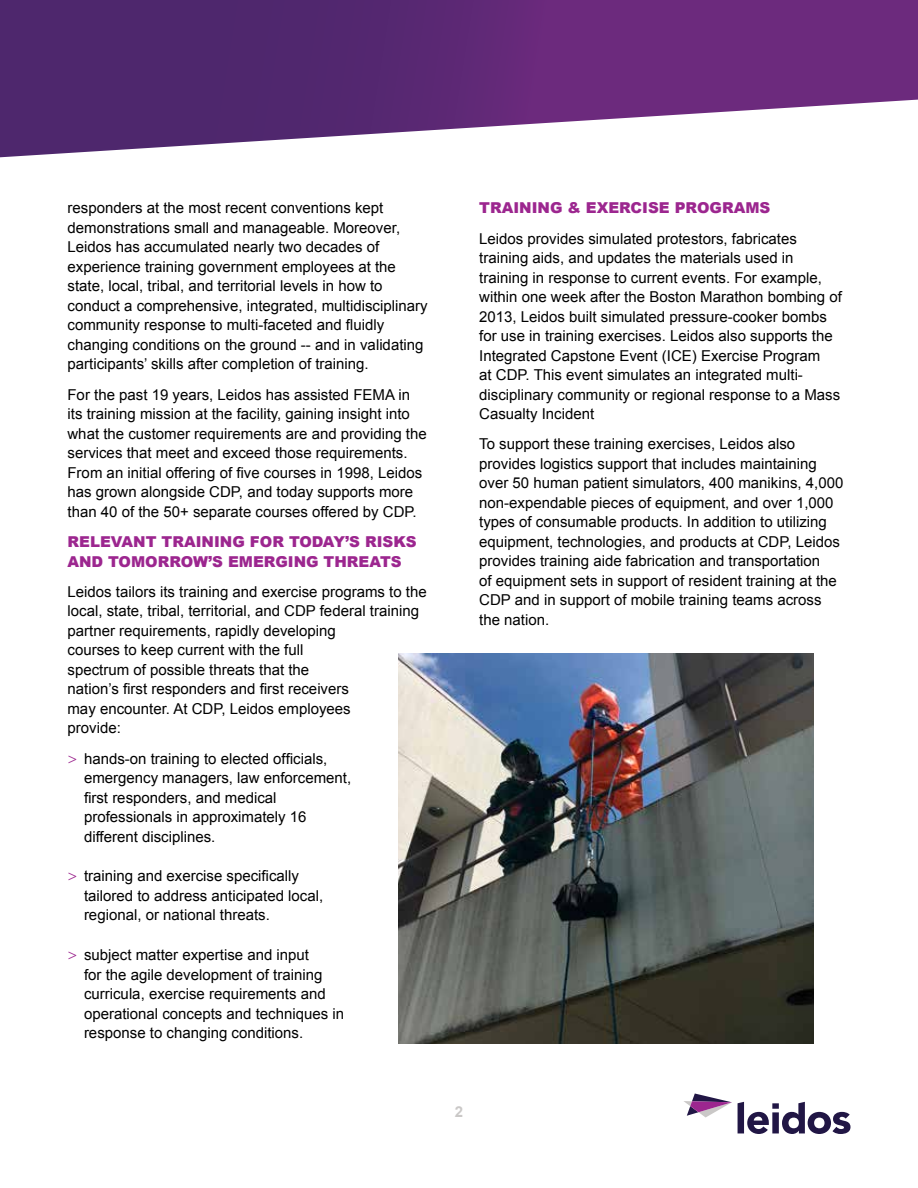
<style>
.page{position:relative;width:918px;height:1188px;background:#fff}
.page>*{position:absolute;margin:0;border:0;box-sizing:border-box;transform-origin:0 0}
.t1{font:15px/19.5px "Arial";color:#000}
.t2{font:900 15px/19.5px "Arial";color:#9c268f}
.t3{font:700 15px "Arial";color:#cac8c7}
.s1{font-family:"Avenir LT";color:#9c268f}
</style>
<div class="page">
<svg style="left:738px;top:1102px;width:112px;height:32px"></svg>
<svg style="left:684px;top:1094px;width:48px;height:24px"></svg>
<svg style="left:0;top:0;width:918px;height:157px"></svg>
<img style="left:399px;top:653px;width:414px;height:390px">
<p class="t1" style="left:68px;top:199px;width:362px">responders at the most recent conventions kept demonstrations small and manageable. Moreover, Leidos has accumulated nearly two decades of experience training government employees at the state, local, tribal, and territorial levels in how to conduct a comprehensive, integrated, multidisciplinary community response to multi-faceted and fluidly changing conditions on the ground -- and in validating participants’ skills after completion of training.</p>
<p class="t1" style="left:68px;top:385px;width:361px">For the past 19 years, Leidos has assisted FEMA in its training mission at the facility, gaining insight into what the customer requirements are and providing the services that meet and exceed those requirements.<br>From an initial offering of five courses in 1998, Leidos has grown alongside CDP, and today supports more than 40 of the 50+ separate courses offered by CDP.</p>
<p class="t2" style="left:68px;top:531px;width:351px">RELEVANT TRAINING FOR TODAY’S RISKS<br>AND TOMORROW’S EMERGING THREATS</p>
<p class="t1" style="left:68px;top:582px;width:361px">Leidos tailors its training and exercise programs to the local, state, tribal, territorial, and CDP federal training partner requirements, rapidly developing<br>courses to keep current with the full<br>spectrum of possible threats that the<br>nation’s first responders and first receivers<br>may encounter. At CDP, Leidos employees<br>provide:</p>
<p class="t1" style="left:84px;top:749px;width:269px;text-indent:-16px"><span class="s1">&gt;</span> hands-on training to elected officials, emergency managers, law enforcement, first responders, and medical professionals in approximately 16 different disciplines.</p>
<p class="t1" style="left:84px;top:867px;width:241px;text-indent:-16px"><span class="s1">&gt;</span> training and exercise specifically tailored to address anticipated local, regional, or national threats.</p>
<p class="t1" style="left:84px;top:945px;width:262px;text-indent:-16px"><span class="s1">&gt;</span> subject matter expertise and input<br>for the agile development of training curricula, exercise requirements and operational concepts and techniques in response to changing conditions.</p>
<p class="t2" style="left:479px;top:198px;width:293px">TRAINING &amp; EXERCISE PROGRAMS</p>
<p class="t1" style="left:479px;top:229px;width:364px">Leidos provides simulated protestors, fabricates training aids, and updates the materials used in training in response to current events. For example, within one week after the Boston Marathon bombing of 2013, Leidos built simulated pressure-cooker bombs for use in training exercises. Leidos also supports the Integrated Capstone Event (ICE) Exercise Program<br>at CDP. This event simulates an integrated multi&shy;disciplinary community or regional response to a Mass Casualty Incident</p>
<p class="t1" style="left:479px;top:434px;width:366px">To support these training exercises, Leidos also provides logistics support that includes maintaining over 50 human patient simulators, 400 manikins, 4,000 non-expendable pieces of equipment, and over 1,000 types of consumable products. In addition to utilizing equipment, technologies, and products at CDP, Leidos provides training aide fabrication and transportation<br>of equipment sets in support of resident training at the CDP and in support of mobile training teams across the nation.</p>
<p class="t3" style="left:455px;top:1102px;width:10px">2</p>
</div>
